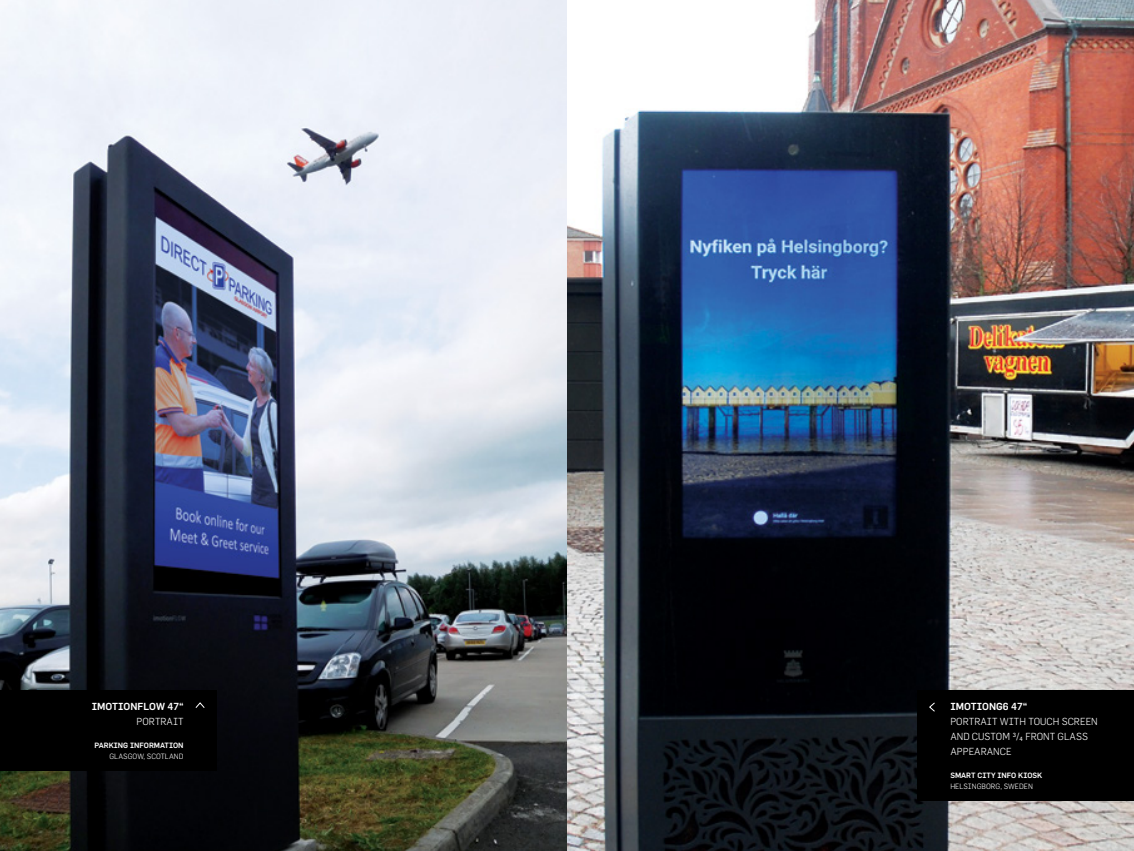
<style>
.page{position:relative;width:1134px;height:851px;background:#fff}
.page>*{position:absolute;margin:0;border:0;box-sizing:border-box;transform-origin:0 0}
.t1{font:300 10px/15px "Flama";color:#fff}
.t2{font:500 10px "Flama";color:#fff}
.t3{font:500 7.5px "Flama";color:#fff}
.t4{font:300 7.5px "Flama";color:#fff}
.s1{font-weight:400;font-size:5.88px}
</style>
<div class="page">
<img style="left:0;top:0;width:1134px;height:850px">
<div style="left:0;top:690px;width:217px;height:80px;background:#000"></div>
<svg style="left:195px;top:702px;width:10px;height:6px"></svg>
<div style="left:917px;top:690px;width:217px;height:110px;background:#000"></div>
<svg style="left:929px;top:702px;width:6px;height:10px"></svg>
<p class="t2" style="left:92px;top:700px;width:93px">IMOTIONFLOW 47“</p>
<p class="t1" style="left:136px;top:714px;width:49px">PORTRAIT</p>
<p class="t3" style="left:94px;top:740px;width:91px">PARKING INFORMATION</p>
<p class="t4" style="left:109px;top:752px;width:76px">GLASGOW, SCOTLAND</p>
<p class="t2" style="left:950px;top:700px;width:79px">IMOTIONG6 47“</p>
<p class="t1" style="left:950px;top:714px;width:149px">PORTRAIT WITH TOUCH SCREEN<br>AND CUSTOM <sup>3</sup>/<span class="s1">4</span> FRONT GLASS<br>APPEARANCE</p>
<p class="t3" style="left:950px;top:770px;width:94px">SMART CITY INFO KIOSK</p>
<p class="t4" style="left:950px;top:781px;width:84px">HELSINGBORG, SWEDEN</p>
</div>
